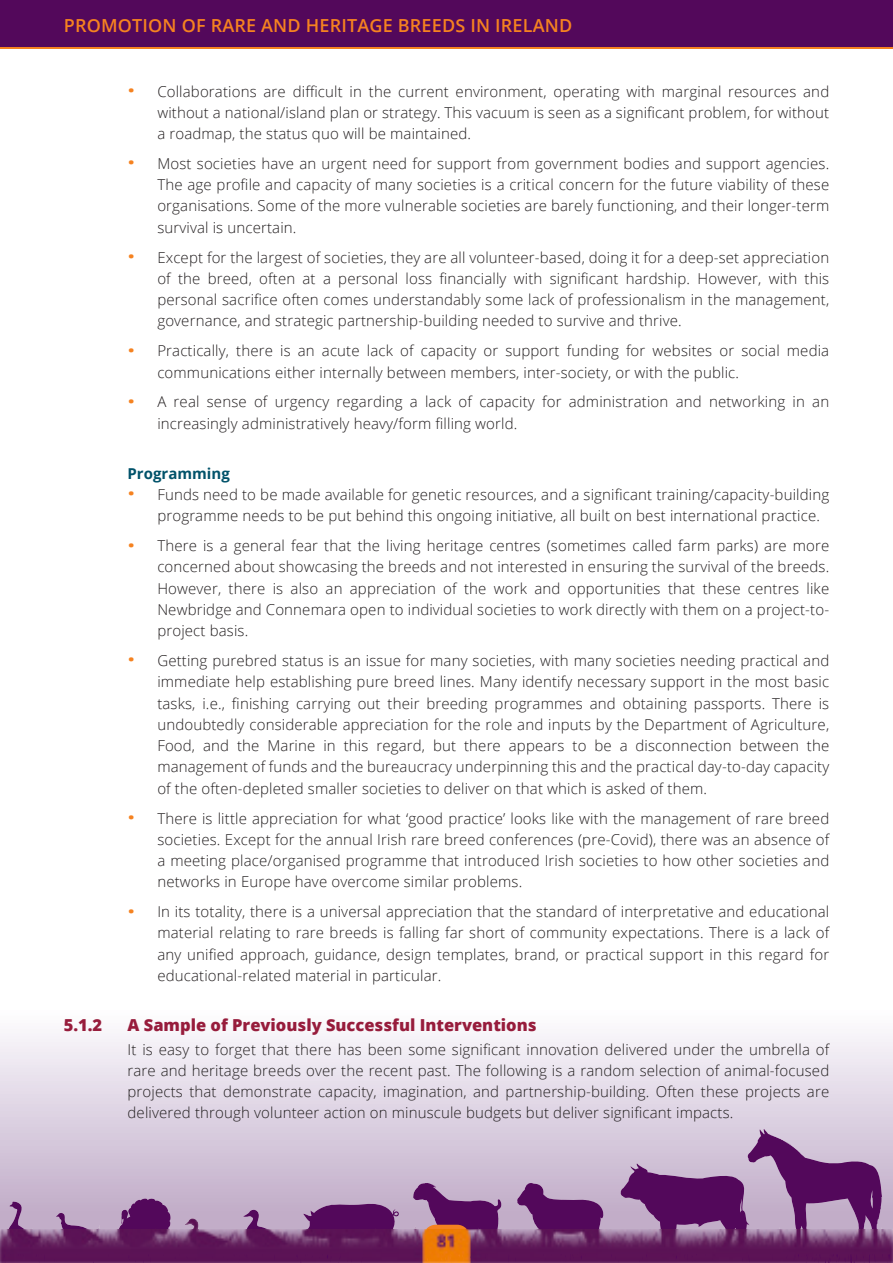
<style>
.page{position:relative;width:893px;height:1263px;background:#fff}
.page>*{position:absolute;margin:0;border:0;box-sizing:border-box;transform-origin:0 0}
.t1{font:600 18px "Open Sans";letter-spacing:.01em;color:#f58220}
.t2{font:800 16.5px "Open Sans";color:#971c3c}
.t3{font:300 15px/21.3px "Open Sans";letter-spacing:.01em;color:#231f20;text-align:justify}
.t4{font:700 15px "Open Sans";color:#00526a}
</style>
<div class="page">
<div style="left:0;top:0;width:893px;height:49px;background:#f58220"></div>
<div style="left:0;top:0;width:893px;height:47px;background:#53085b"></div>
<svg style="left:0;top:1034px;width:893px;height:229px;background:#cdbbd2"></svg>
<img style="left:0;top:1220px;width:819px;height:43px">
<p class="t1" style="left:64px;top:14px;width:510px">PROMOTION OF RARE AND HERITAGE BREEDS IN IRELAND</p>
<p class="t3" style="left:157px;top:80px;width:673px;text-indent:-30px"><sup>.</sup> Collaborations are difficult in the current environment, operating with marginal resources and without a national/island plan or strategy. This vacuum is seen as a significant problem, for without a roadmap, the status quo will be maintained.</p>
<p class="t3" style="left:157px;top:152px;width:673px;text-indent:-30px"><sup>.</sup> Most societies have an urgent need for support from government bodies and support agencies.<br>The age profile and capacity of many societies is a critical concern for the future viability of these organisations. Some of the more vulnerable societies are barely functioning, and their longer-term survival is uncertain.</p>
<p class="t3" style="left:157px;top:246px;width:673px;text-indent:-30px"><sup>.</sup> Except for the largest of societies, they are all volunteer-based, doing it for a deep-set appreciation of the breed, often at a personal loss financially with significant hardship. However, with this personal sacrifice often comes understandably some lack of professionalism in the management, governance, and strategic partnership-building needed to survive and thrive.</p>
<p class="t3" style="left:157px;top:340px;width:673px;text-indent:-30px"><sup>.</sup> Practically, there is an acute lack of capacity or support funding for websites or social media communications either internally between members, inter-society, or with the public.</p>
<p class="t3" style="left:157px;top:391px;width:673px;text-indent:-30px"><sup>.</sup> A real sense of urgency regarding a lack of capacity for administration and networking in an increasingly administratively heavy/form filling world.</p>
<p class="t4" style="left:128px;top:463px;width:104px">Programming</p>
<p class="t3" style="left:128px;top:483px;width:703px"><sup>.</sup> Funds need to be made available for genetic resources, and a significant training/capacity-building</p>
<p class="t3" style="left:157px;top:505px;width:664px">programme needs to be put behind this ongoing initiative, all built on best international practice.</p>
<p class="t3" style="left:157px;top:534px;width:673px;text-indent:-30px"><sup>.</sup> There is a general fear that the living heritage centres (sometimes called farm parks) are more concerned about showcasing the breeds and not interested in ensuring the survival of the breeds.<br>However, there is also an appreciation of the work and opportunities that these centres like Newbridge and Connemara open to individual societies to work directly with them on a project-to&shy;project basis.</p>
<p class="t3" style="left:157px;top:649px;width:673px;text-indent:-30px"><sup>.</sup> Getting purebred status is an issue for many societies, with many societies needing practical and immediate help establishing pure breed lines. Many identify necessary support in the most basic tasks, i.e., finishing carrying out their breeding programmes and obtaining passports. There is undoubtedly considerable appreciation for the role and inputs by the Department of Agriculture, Food, and the Marine in this regard, but there appears to be a disconnection between the management of funds and the bureaucracy underpinning this and the practical day-to-day capacity of the often-depleted smaller societies to deliver on that which is asked of them.</p>
<p class="t3" style="left:157px;top:807px;width:673px;text-indent:-30px"><sup>.</sup> There is little appreciation for what ‘good practice’ looks like with the management of rare breed societies. Except for the annual Irish rare breed conferences (pre-Covid), there was an absence of a meeting place/organised programme that introduced Irish societies to how other societies and networks in Europe have overcome similar problems.</p>
<p class="t3" style="left:157px;top:901px;width:673px;text-indent:-30px"><sup>.</sup> In its totality, there is a universal appreciation that the standard of interpretative and educational material relating to rare breeds is falling far short of community expectations. There is a lack of any unified approach, guidance, design templates, brand, or practical support in this regard for educational-related material in particular.</p>
<p class="t2" style="left:64px;top:1012px;width:40px">5.1.2</p>
<p class="t2" style="left:128px;top:1012px;width:411px">A Sample of Previously Successful Interventions</p>
<p class="t3" style="left:128px;top:1038px;width:703px">It is easy to forget that there has been some significant innovation delivered under the umbrella of rare and heritage breeds over the recent past. The following is a random selection of animal-focused projects that demonstrate capacity, imagination, and partnership-building. Often these projects are delivered through volunteer action on minuscule budgets but deliver significant impacts.</p>
</div>
